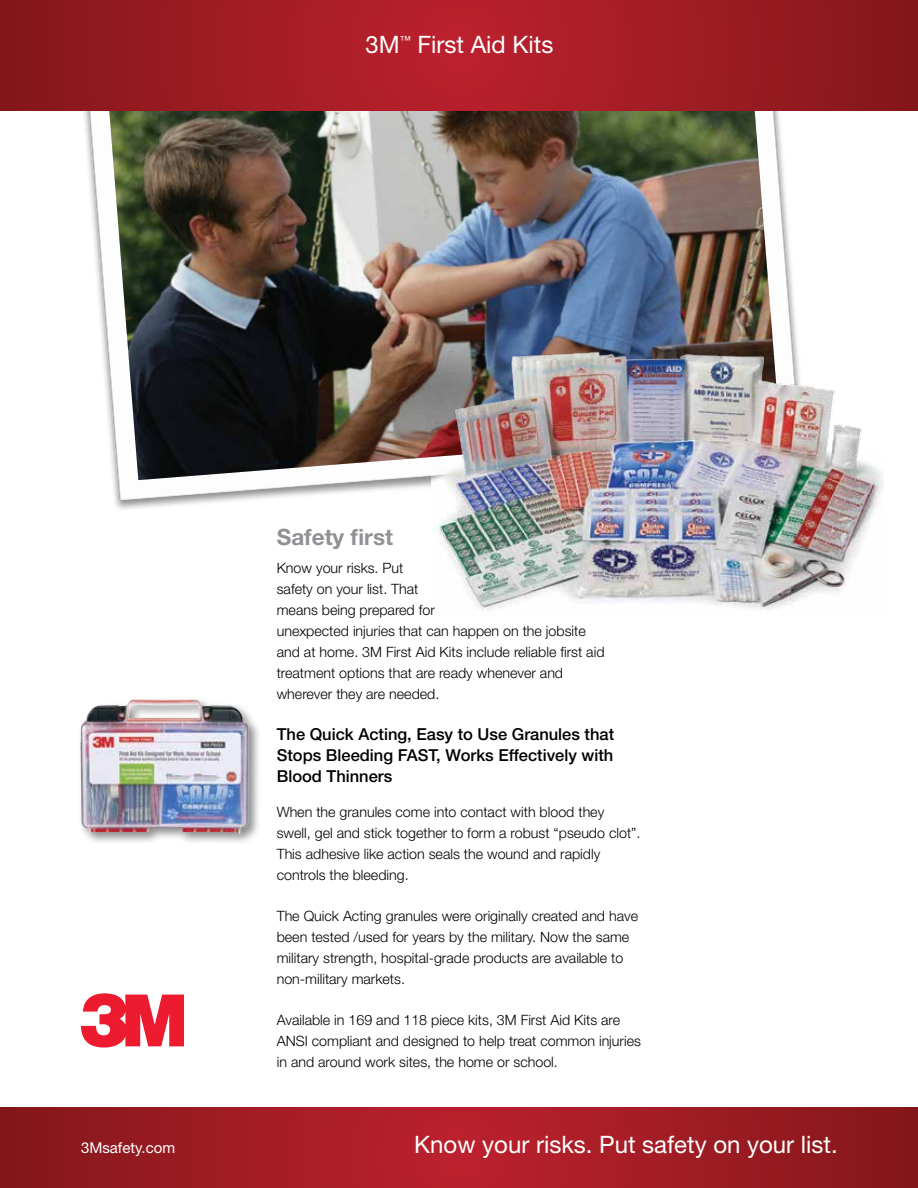
<style>
.page{position:relative;width:918px;height:1188px;background:#fff}
.page>*{position:absolute;margin:0;border:0;box-sizing:border-box;transform-origin:0 0}
.t1{font:24px "Helvetica Neue LT Std";color:#fff}
.t2{font:700 22.5px "Helvetica Neue LT Std";color:#919195}
.t3{font:500 16.5px/21px "Helvetica Neue LT Std";color:#000;text-align:justify}
.t4{font:15px "Helvetica Neue LT Std";color:#fff}
.t5{font:300 14.25px/21px "Helvetica Neue LT Std";color:#000}
</style>
<div class="page">
<img style="left:84px;top:111px;width:713px;height:398px">
<img style="left:109px;top:111px;width:671px;height:369px">
<svg style="left:0;top:0;width:918px;height:111px;background:#9f1b23"></svg>
<img style="left:432px;top:346px;width:451px;height:264px">
<div style="left:77px;top:697px;width:185px;height:150px;background:#000;opacity:.45"></div>
<img style="left:94px;top:699px;width:40px;height:8px">
<svg style="left:0;top:1107px;width:918px;height:81px;background:#9f1b23"></svg>
<svg style="left:81px;top:993px;width:103px;height:55px"></svg>
<h1 class="t1" style="left:365px;top:30px;width:190px">3M<sup>™</sup> First Aid Kits</h1>
<h2 class="t2" style="left:277px;top:523px;width:118px">Safety first</h2>
<p class="t5" style="left:277px;top:557px;width:329px">Know your risks. Put<br>safety on your list. That<br>means being prepared for<br>unexpected injuries that can happen on the jobsite and at home. 3M First Aid Kits include reliable first aid treatment options that are ready whenever and wherever they are needed.</p>
<p class="t3" style="left:277px;top:724px;width:339px">The Quick Acting, Easy to Use Granules that Stops Bleeding FAST, Works Effectively with Blood Thinners</p>
<p class="t5" style="left:277px;top:801px;width:365px">When the granules come into contact with blood they swell, gel and stick together to form a robust “pseudo clot”.<br>This adhesive like action seals the wound and rapidly controls the bleeding.</p>
<p class="t5" style="left:277px;top:905px;width:363px">The Quick Acting granules were originally created and have been tested /used for years by the military. Now the same military strength, hospital-grade products are available to non-military markets.</p>
<p class="t5" style="left:277px;top:1009px;width:366px">Available in 169 and 118 piece kits, 3M First Aid Kits are<br>ANSI compliant and designed to help treat common injuries in and around work sites, the home or school.</p>
<p class="t4" style="left:81px;top:1139px;width:96px">3Msafety.com</p>
<h1 class="t1" style="left:414px;top:1130px;width:425px">Know your risks. Put safety on your list.</h1>
</div>
